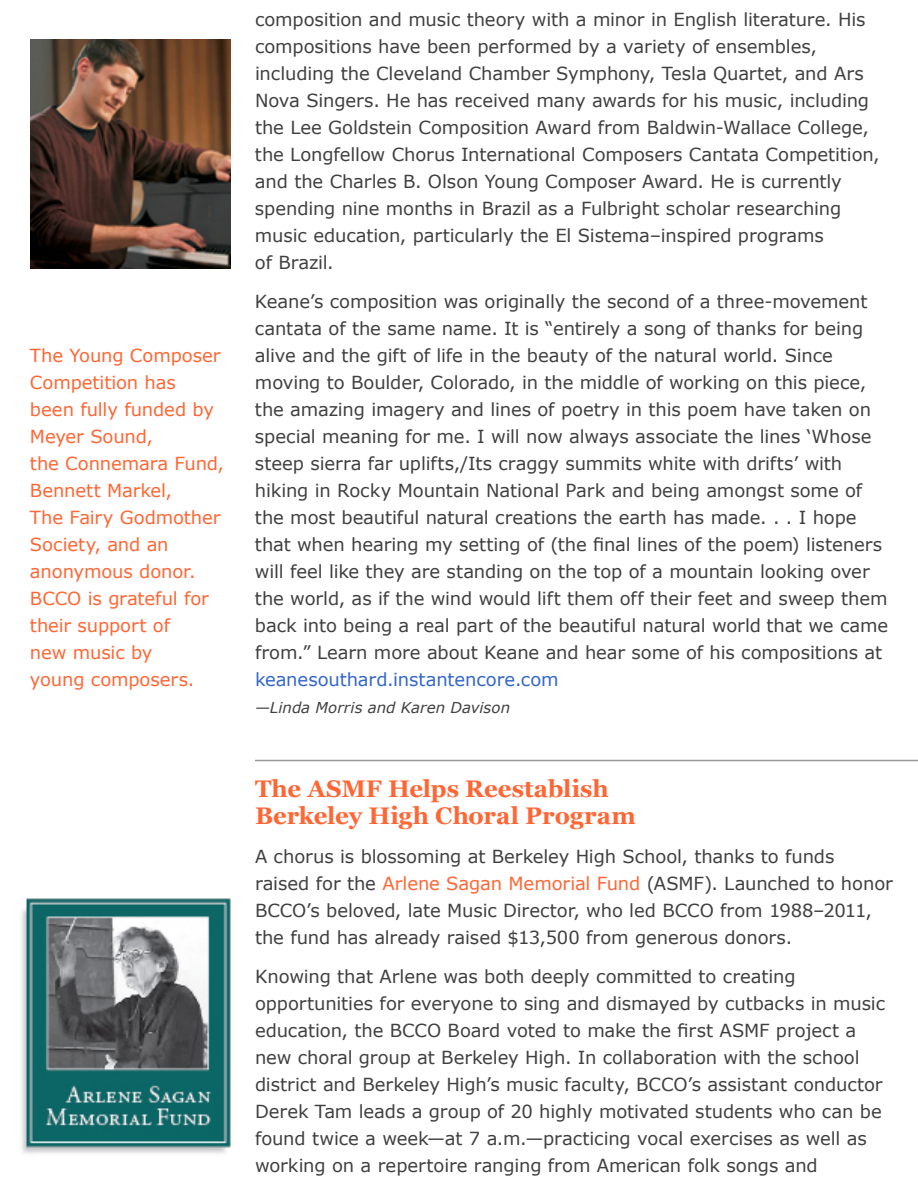
<style>
.page{position:relative;width:918px;height:1188px;background:#fff}
.page>*{position:absolute;margin:0;border:0;box-sizing:border-box;transform-origin:0 0}
.t1{font:700 24px/27px "Georgia";color:#f63}
.t2{font:18px/27px "Verdana";letter-spacing:-.005em;color:#404040}
.t3{font:18px/27px "Verdana";letter-spacing:-.005em;color:#f63}
.t4{font:18px "Verdana";letter-spacing:-.005em;color:#36c}
.t5{font:italic 15px "Verdana";color:#404040}
.s1{color:#f63}
</style>
<div class="page">
<hr style="left:255px;top:760px;width:663px;height:1px;background:#999">
<img style="left:30px;top:39px;width:201px;height:229px">
<img style="left:21px;top:898px;width:210px;height:256px">
<p class="t3" style="left:30px;top:341px;width:196px">The Young Composer<br>Competition has been fully funded by<br>Meyer Sound,<br>the Connemara Fund,<br>Bennett Markel,<br>The Fairy Godmother<br>Society, and an anonymous donor.<br>BCCO is grateful for their support of<br>new music by<br>young composers.</p>
<p class="t2" style="left:255px;top:5px;width:626px">composition and music theory with a minor in English literature. His compositions have been performed by a variety of ensembles, including the Cleveland Chamber Symphony, Tesla Quartet, and Ars Nova Singers. He has received many awards for his music, including the Lee Goldstein Composition Award from Baldwin-Wallace College, the Longfellow Chorus International Composers Cantata Competition, and the Charles B. Olson Young Composer Award. He is currently spending nine months in Brazil as a Fulbright scholar researching music education, particularly the El Sistema–inspired programs<br>of Brazil.</p>
<p class="t2" style="left:255px;top:287px;width:635px">Keane’s composition was originally the second of a three-movement cantata of the same name. It is “entirely a song of thanks for being alive and the gift of life in the beauty of the natural world. Since moving to Boulder, Colorado, in the middle of working on this piece, the amazing imagery and lines of poetry in this poem have taken on special meaning for me. I will now always associate the lines ‘Whose steep sierra far uplifts,/Its craggy summits white with drifts’ with hiking in Rocky Mountain National Park and being amongst some of the most beautiful natural creations the earth has made. . . I hope that when hearing my setting of (the final lines of the poem) listeners will feel like they are standing on the top of a mountain looking over the world, as if the wind would lift them off their feet and sweep them back into being a real part of the beautiful natural world that we came from.” Learn more about Keane and hear some of his compositions at</p>
<p class="t4" style="left:255px;top:668px;width:305px">keanesouthard.instantencore.com</p>
<p class="t5" style="left:255px;top:698px;width:257px">—Linda Morris and Karen Davison</p>
<h1 class="t1" style="left:255px;top:775px;width:382px">The ASMF Helps Reestablish<br>Berkeley High Choral Program</h1>
<p class="t2" style="left:255px;top:842px;width:639px">A chorus is blossoming at Berkeley High School, thanks to funds raised for the <span class="s1">Arlene Sagan Memorial Fund</span> (ASMF). Launched to honor BCCO’s beloved, late Music Director, who led BCCO from 1988–2011, the fund has already raised $13,500 from generous donors.</p>
<p class="t2" style="left:255px;top:962px;width:632px">Knowing that Arlene was both deeply committed to creating opportunities for everyone to sing and dismayed by cutbacks in music education, the BCCO Board voted to make the first ASMF project a new choral group at Berkeley High. In collaboration with the school district and Berkeley High’s music faculty, BCCO’s assistant conductor Derek Tam leads a group of 20 highly motivated students who can be found twice a week—at 7 a.m.—practicing vocal exercises as well as working on a repertoire ranging from American folk songs and</p>
</div>
